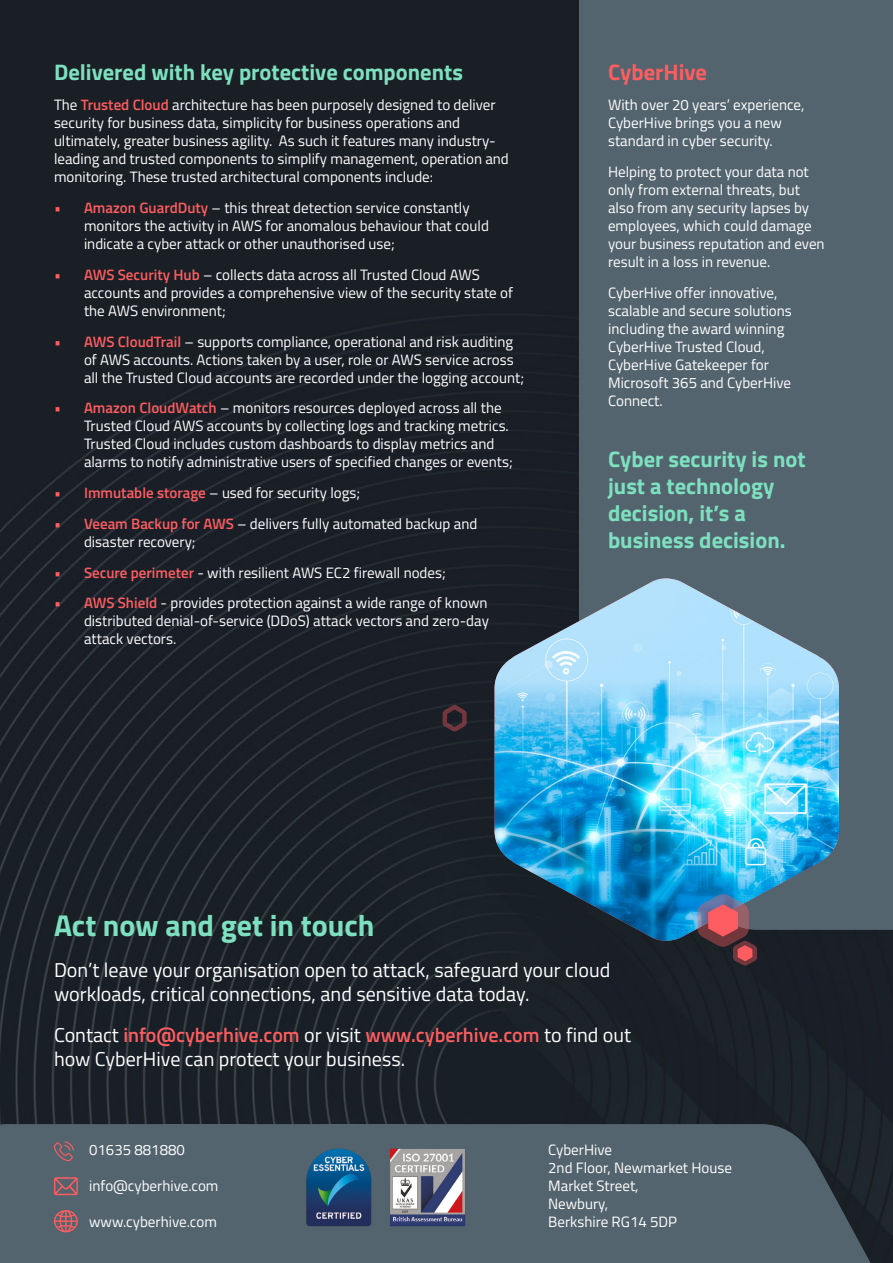
<style>
.page{position:relative;width:893px;height:1263px;background:#fff}
.page>*{position:absolute;margin:0;border:0;box-sizing:border-box;transform-origin:0 0}
.t1{font:700 30.15px "Titillium Web";color:#7de0bf}
.t2{font:700 22.5px/27px "Titillium Web";color:#7de0bf}
.t3{font:700 22.5px "Titillium Web";color:#fd5d60}
.t4{font:20.1px/24.2px "Titillium Web";color:#fff}
.t5{font:15px/18px "Titillium Web";color:#fff}
.s1{font-weight:600;color:#fd5d60}
.s2{color:#fd5d60}
</style>
<div class="page">
<div style="left:0;top:0;width:893px;height:1124px;background:#1a1f26"></div>
<div style="left:0;top:1124px;width:149px;height:139px;background:#53646e"></div>
<div style="left:149px;top:1124px;width:203px;height:139px;background:#53646e"></div>
<svg style="left:352px;top:1124px;width:541px;height:139px;background:#4b5b65"></svg>
<div style="left:839px;top:651px;width:54px;height:279px;background:#53646e"></div>
<svg style="left:54px;top:1141px;width:20px;height:20px"></svg>
<svg style="left:54px;top:1177px;width:24px;height:18px"></svg>
<svg style="left:54px;top:1208px;width:25px;height:24px"></svg>
<div style="left:579px;top:0;width:314px;height:651px;background:#53646e"></div>
<img style="left:495px;top:578px;width:344px;height:363px">
<svg style="left:697px;top:894px;width:60px;height:71px;background:#6f4f5e"></svg>
<svg style="left:442px;top:705px;width:25px;height:26px"></svg>
<img style="left:306px;top:1147px;width:170px;height:80px">
<h2 class="t2" style="left:54px;top:57px;width:410px">Delivered with key protective components</h2>
<p class="t5" style="left:54px;top:95px;width:456px">The <span class="s1">Trusted Cloud</span> architecture has been purposely designed to deliver security for business data, simplicity for business operations and ultimately, greater business agility. As such it features many industry&shy;leading and trusted components to simplify management, operation and monitoring. These trusted architectural components include:</p>
<p class="t5" style="left:84px;top:198px;width:406px;text-indent:-30px"><span class="s2">•</span> <span class="s1">Amazon GuardDuty</span> – this threat detection service constantly monitors the activity in AWS for anomalous behaviour that could indicate a cyber attack or other unauthorised use;</p>
<p class="t5" style="left:84px;top:265px;width:431px;text-indent:-30px"><span class="s2">•</span> <span class="s1">AWS Security Hub</span> – collects data across all Trusted Cloud AWS accounts and provides a comprehensive view of the security state of the AWS environment;</p>
<p class="t5" style="left:84px;top:332px;width:442px;text-indent:-30px"><span class="s2">•</span> <span class="s1">AWS CloudTrail</span> – supports compliance, operational and risk auditing of AWS accounts. Actions taken by a user, role or AWS service across all the Trusted Cloud accounts are recorded under the logging account;</p>
<p class="t5" style="left:84px;top:398px;width:430px;text-indent:-30px"><span class="s2">•</span> <span class="s1">Amazon CloudWatch</span> – monitors resources deployed across all the Trusted Cloud AWS accounts by collecting logs and tracking metrics.<br>Trusted Cloud includes custom dashboards to display metrics and alarms to notify administrative users of specified changes or events;</p>
<p class="t5" style="left:54px;top:483px;width:308px"><span class="s2">•</span> <span class="s1">Immutable storage</span> – used for security logs;</p>
<p class="t5" style="left:84px;top:514px;width:395px;text-indent:-30px"><span class="s2">•</span> <span class="s1">Veeam Backup for AWS</span> – delivers fully automated backup and disaster recovery;</p>
<p class="t5" style="left:54px;top:563px;width:393px"><span class="s2">•</span> <span class="s1">Secure perimeter</span> - with resilient AWS EC2 firewall nodes;</p>
<p class="t5" style="left:84px;top:593px;width:406px;text-align:justify;text-indent:-30px"><span class="s2">•</span> <span class="s1">AWS Shield</span> - provides protection against a wide range of known distributed denial-of-service (DDoS) attack vectors and zero-day attack vectors.</p>
<h2 class="t3" style="left:608px;top:54px;width:100px">CyberHive</h2>
<p class="t5" style="left:608px;top:95px;width:198px">With over 20 years’ experience,<br>CyberHive brings you a new standard in cyber security.</p>
<p class="t5" style="left:608px;top:162px;width:218px">Helping to protect your data not only from external threats, but also from any security lapses by employees, which could damage your business reputation and even result in a loss in revenue.</p>
<p class="t5" style="left:608px;top:283px;width:185px">CyberHive offer innovative, scalable and secure solutions including the award winning<br>CyberHive Trusted Cloud,<br>CyberHive Gatekeeper for<br>Microsoft 365 and CyberHive<br>Connect.</p>
<h2 class="t2" style="left:608px;top:445px;width:199px">Cyber security is not just a technology decision, it’s a business decision.</h2>
<h1 class="t1" style="left:54px;top:902px;width:322px">Act now and get in touch</h1>
<h3 class="t4" style="left:54px;top:957px;width:558px">Don’t leave your organisation open to attack, safeguard your cloud workloads, critical connections, and sensitive data today.</h3>
<h3 class="t4" style="left:54px;top:1022px;width:579px">Contact <span class="s1">info@cyberhive.com</span> or visit <span class="s1">www.cyberhive.com</span> to find out how CyberHive can protect your business.</h3>
<p class="t5" style="left:89px;top:1140px;width:97px">01635 881880</p>
<p class="t5" style="left:89px;top:1176px;width:131px">info@cyberhive.com</p>
<p class="t5" style="left:89px;top:1212px;width:129px">www.cyberhive.com</p>
<p class="t5" style="left:548px;top:1140px;width:185px">CyberHive<br>2nd Floor, Newmarket House<br>Market Street,<br>Newbury,<br>Berkshire RG14 5DP</p>
</div>
